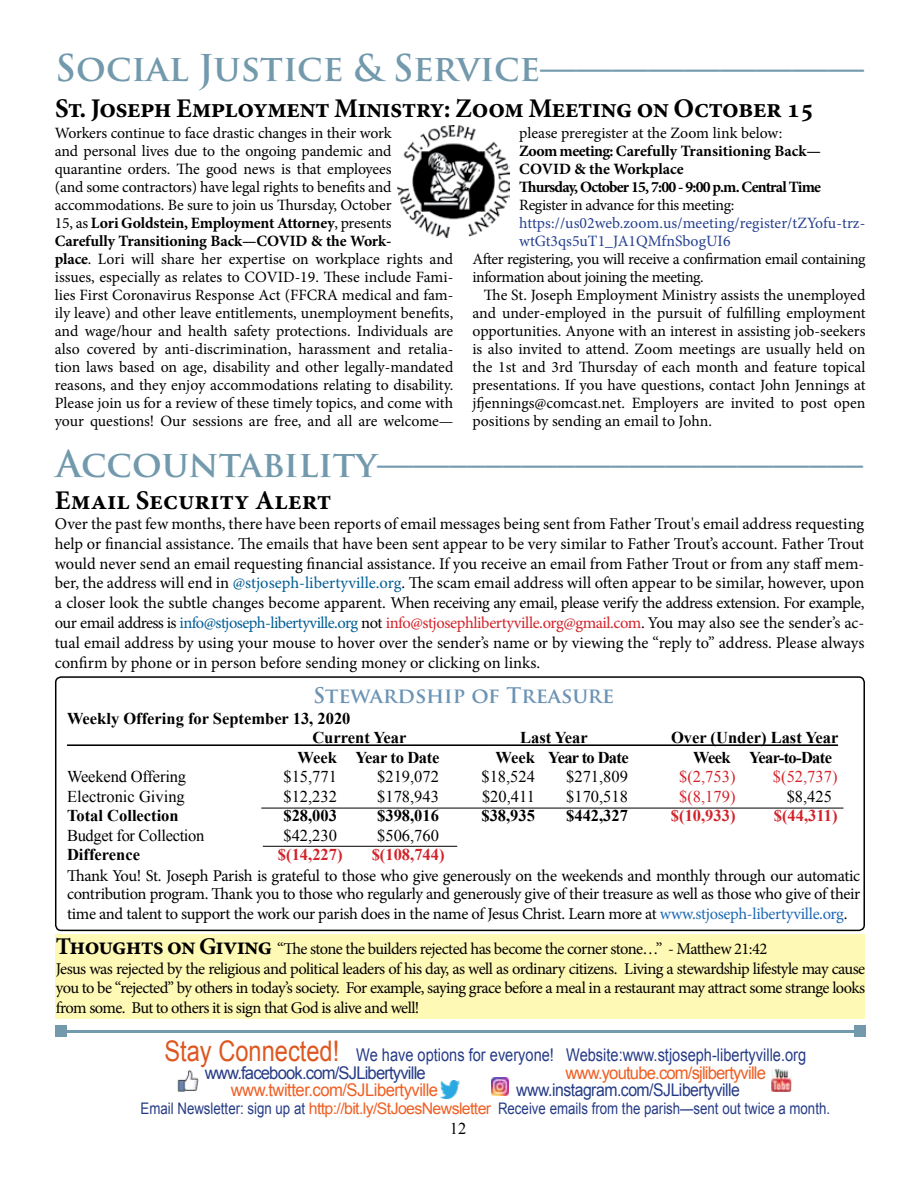
<style>
.page{position:relative;width:918px;height:1188px;background:#fff}
.page>*{position:absolute;margin:0;border:0;box-sizing:border-box;transform-origin:0 0}
.t1{font:700 36px "Trajan Pro";color:#7299ac}
.t2{font:700 27px "Minion Pro";letter-spacing:-.025em;color:#000}
.t3{font:700 27px "Minion Pro";color:#000}
.t4{font:700 21px "Trajan Pro";color:#6b93b4}
.t5{font:17.55px/17.5px "Arial";color:#253b86;scale:.83 1}
.t6{font:17.55px "Arial";letter-spacing:-.04em;color:#ef5f23;scale:.95 1}
.t7{font:17.55px "Arial";letter-spacing:-.03em;color:#253b86;scale:.9 1}
.t8{font:16.5px/19.8px "Minion Pro";letter-spacing:-.03em;color:#000}
.t9{font:700 16.5px/19.5px "Times New Roman";color:#000}
.t10{font:16.5px "Times New Roman";color:#000}
.t11{font:700 16.5px "Times New Roman";color:#d2232a}
.t12{font:700 16.5px "Times New Roman";letter-spacing:-.04em;color:#000}
.t13{font:16.5px "Times New Roman";color:#d2232a}
.t14{font:16.5px "Times New Roman";letter-spacing:-.02em;color:#000}
.t15{font:700 16.5px "Times New Roman";letter-spacing:-.02em;color:#000}
.t16{font:15.9px "Arial";color:#253b86;scale:.83 1}
.t17{font:15.75px/18px "Minion Pro";letter-spacing:-.01em;color:#000}
.t18{font:700 15.75px/18px "Minion Pro";letter-spacing:-.015em;color:#000}
.t19{font:15.75px/18px "Minion Pro";color:#25408f}
.s1{font-weight:700}
.s2{color:#005d94}
.s3{color:#d2232a}
.s4{color:#1f69b3}
.s5{font-weight:700;font-size:24px}
.s6{font-size:28.35px;color:#dd5820}
.s7{color:#ef5f23}
</style>
<div class="page">
<img style="left:397px;top:126px;width:113px;height:111px">
<div style="left:55px;top:934px;width:810px;height:85px;background:#fff9b6"></div>
<div style="left:55px;top:676px;width:810px;height:255px;border:2px solid #000;border-radius:5px"></div>
<hr style="left:67px;top:744px;width:771px;height:2px;background:#000">
<hr style="left:261px;top:808px;width:582px;height:1px;background:#000">
<hr style="left:263px;top:846px;width:194px;height:1px;background:#000">
<img style="left:441px;top:1080px;width:18px;height:18px">
<img style="left:177px;top:1070px;width:22px;height:21px">
<img style="left:492px;top:1077px;width:17px;height:19px">
<img style="left:771px;top:1069px;width:20px;height:23px">
<hr style="left:61px;top:1030px;width:799px;height:3px;background:#7299ac">
<div style="left:55px;top:1025px;width:12px;height:12px;background:#7299ac"></div>
<div style="left:854px;top:1025px;width:12px;height:12px;background:#7299ac"></div>
<h1 class="t1" style="left:55px;top:46px;width:811px">Social Justice &amp; Service—————————</h1>
<h2 class="t2" style="left:55px;top:90px;width:760px">St. Joseph Employment Ministry: Zoom Meeting on October 15</h2>
<p class="t17" style="left:519px;top:124px;width:265px">please preregister at the Zoom link below:</p>
<p class="t18" style="left:519px;top:142px;width:303px">Zoom meeting: Carefully Transitioning Back—<br>COVID &amp; the Workplace<br>Thursday, October 15, 7:00 - 9:00 p.m. Central Time</p>
<p class="t17" style="left:519px;top:196px;width:217px">Register in advance for this meeting:</p>
<p class="t19" style="left:519px;top:214px;width:348px">https://us02web.zoom.us/meeting/register/tZYofu-trz&shy;wtGt3qs5uT1_JA1QMfnSbogUI6</p>
<p class="t17" style="left:472px;top:250px;width:395px">After registering, you will receive a confirmation email containing information about joining the meeting.</p>
<p class="t17" style="left:472px;top:286px;width:395px;text-align:justify;text-indent:11px">The St. Joseph Employment Ministry assists the unemployed and under-employed in the pursuit of fulfilling employment opportunities. Anyone with an interest in assisting job-seekers is also invited to attend. Zoom meetings are usually held on the 1st and 3rd Thursday of each month and feature topical presentations. If you have questions, contact John Jennings at jfjennings@comcast.net. Employers are invited to post open positions by sending an email to John.</p>
<p class="t17" style="left:55px;top:124px;width:400px">Workers continue to face drastic changes in their work<br>and personal lives due to the ongoing pandemic and quarantine orders. The good news is that employees<br>(and some contractors) have legal rights to benefits and accommodations. Be sure to join us Thursday, October<br>15, as <span class="s1">Lori Goldstein, Employment Attorney</span>, presents <span class="s1">Carefully Transitioning Back—COVID &amp; the Work-<br>place</span>. Lori will share her expertise on workplace rights and issues, especially as relates to COVID-19. These include Fami&shy;lies First Coronavirus Response Act (FFCRA medical and fam&shy;ily leave) and other leave entitlements, unemployment benefits, and wage/hour and health safety protections. Individuals are also covered by anti-discrimination, harassment and retalia&shy;tion laws based on age, disability and other legally-mandated reasons, and they enjoy accommodations relating to disability.<br>Please join us for a review of these timely topics, and come with your questions! Our sessions are free, and all are welcome—</p>
<h1 class="t1" style="left:56px;top:441px;width:809px">Accountability——––––—–—–—————–––</h1>
<h2 class="t3" style="left:55px;top:482px;width:278px">Email Security Alert</h2>
<p class="t8" style="left:55px;top:514px;width:811px;text-align:justify">Over the past few months, there have been reports of email messages being sent from Father Trout's email address requesting help or financial assistance. The emails that have been sent appear to be very similar to Father Trout’s account. Father Trout would never send an email requesting financial assistance. If you receive an email from Father Trout or from any staff mem&shy;ber, the address will end in <span class="s2">@stjoseph-libertyville.org</span>. The scam email address will often appear to be similar, however, upon a closer look the subtle changes become apparent. When receiving any email, please verify the address extension. For example, our email address is <span class="s2">info@stjoseph-libertyville.org</span> not <span class="s3">info@stjosephlibertyville.org@gmail.com</span>. You may also see the sender’s ac&shy;tual email address by using your mouse to hover over the sender’s name or by viewing the “reply to” address. Please always confirm by phone or in person before sending money or clicking on links.</p>
<p class="t4" style="left:313px;top:682px;width:303px">Stewardship of Treasure</p>
<p class="t9" style="left:312px;top:708px;width:95px;text-indent:-245px">Weekly Offering for September 13, 2020<br>Current Year</p>
<p class="t9" style="left:520px;top:728px;width:69px">Last Year</p>
<p class="t9" style="left:671px;top:728px;width:169px">Over (Under) Last Year</p>
<p class="t15" style="left:298px;top:746px;width:143px">Week Year to Date</p>
<p class="t12" style="left:496px;top:746px;width:135px">Week Year to Date</p>
<p class="t12" style="left:693px;top:746px;width:140px">Week Year-to-Date</p>
<p class="t10" style="left:67px;top:766px;width:121px">Weekend Offering</p>
<p class="t10" style="left:283px;top:766px;width:55px">$15,771</p>
<p class="t10" style="left:377px;top:766px;width:63px">$219,072</p>
<p class="t10" style="left:481px;top:766px;width:55px">$18,524</p>
<p class="t10" style="left:566px;top:766px;width:63px">$271,809</p>
<p class="t13" style="left:679px;top:766px;width:58px">$(2,753)</p>
<p class="t13" style="left:773px;top:766px;width:66px">$(52,737)</p>
<p class="t10" style="left:67px;top:785px;width:119px">Electronic Giving</p>
<p class="t10" style="left:283px;top:785px;width:55px">$12,232</p>
<p class="t10" style="left:377px;top:785px;width:63px">$178,943</p>
<p class="t10" style="left:482px;top:785px;width:55px">$20,411</p>
<p class="t10" style="left:566px;top:785px;width:63px">$170,518</p>
<p class="t13" style="left:679px;top:785px;width:58px">$(8,179)</p>
<p class="t10" style="left:787px;top:785px;width:47px">$8,425</p>
<p class="t9" style="left:67px;top:806px;width:113px">Total Collection</p>
<p class="t9" style="left:283px;top:806px;width:55px">$28,003</p>
<p class="t9" style="left:377px;top:806px;width:63px">$398,016</p>
<p class="t9" style="left:481px;top:806px;width:55px">$38,935</p>
<p class="t9" style="left:566px;top:806px;width:63px">$442,327</p>
<p class="t11" style="left:671px;top:805px;width:66px">$(10,933)</p>
<p class="t11" style="left:774px;top:805px;width:65px">$(44,311)</p>
<p class="t14" style="left:67px;top:824px;width:139px">Budget for Collection</p>
<p class="t10" style="left:283px;top:824px;width:55px">$42,230</p>
<p class="t10" style="left:377px;top:824px;width:63px">$506,760</p>
<p class="t9" style="left:67px;top:845px;width:74px">Difference</p>
<p class="t11" style="left:278px;top:844px;width:66px">$(14,227)</p>
<p class="t11" style="left:372px;top:844px;width:74px">$(108,744)</p>
<p class="t8" style="left:67px;top:867px;width:795px;line-height:18px">Thank You! St. Joseph Parish is grateful to those who give generously on the weekends and monthly through our automatic contribution program. Thank you to those who regularly and generously give of their treasure as well as those who give of their</p>
<p class="t8" style="left:67px;top:904px;width:782px">time and talent to support the work our parish does in the name of Jesus Christ. Learn more at <span class="s4">www.stjoseph-libertyville.org</span>.</p>
<p class="t8" style="left:56px;top:939px;width:811px"><span class="s5">Thoughts on Giving</span> “The stone the builders rejected has become the corner stone…” - Matthew 21:42<br>Jesus was rejected by the religious and political leaders of his day, as well as ordinary citizens. Living a stewardship lifestyle may cause you to be “rejected” by others in today’s society. For example, saying grace before a meal in a restaurant may attract some strange looks from some. But to others it is sign that God is alive and well!</p>
<p class="t5" style="left:205px;top:1047px;width:726px;text-indent:-40px"><span class="s6">Stay Connected!</span> We have options for everyone! Website:www.stjoseph-libertyville.org www.facebook.com/SJLibertyville</p>
<p class="t6" style="left:565px;top:1061px;width:213px">www.youtube.com/sjlibertyville</p>
<p class="t6" style="left:231px;top:1079px;width:220px">www.twitter.com/SJLibertyville</p>
<p class="t7" style="left:516px;top:1079px;width:250px">www.instagram.com/SJLibertyville</p>
<p class="t16" style="left:141px;top:1098px;width:832px">Email Newsletter: sign up at <span class="s7">http://bit.ly/StJoesNewsletter</span> Receive emails from the parish—sent out twice a month.</p>
<p class="t10" style="left:450px;top:1117px;width:18px">12</p>
</div>
